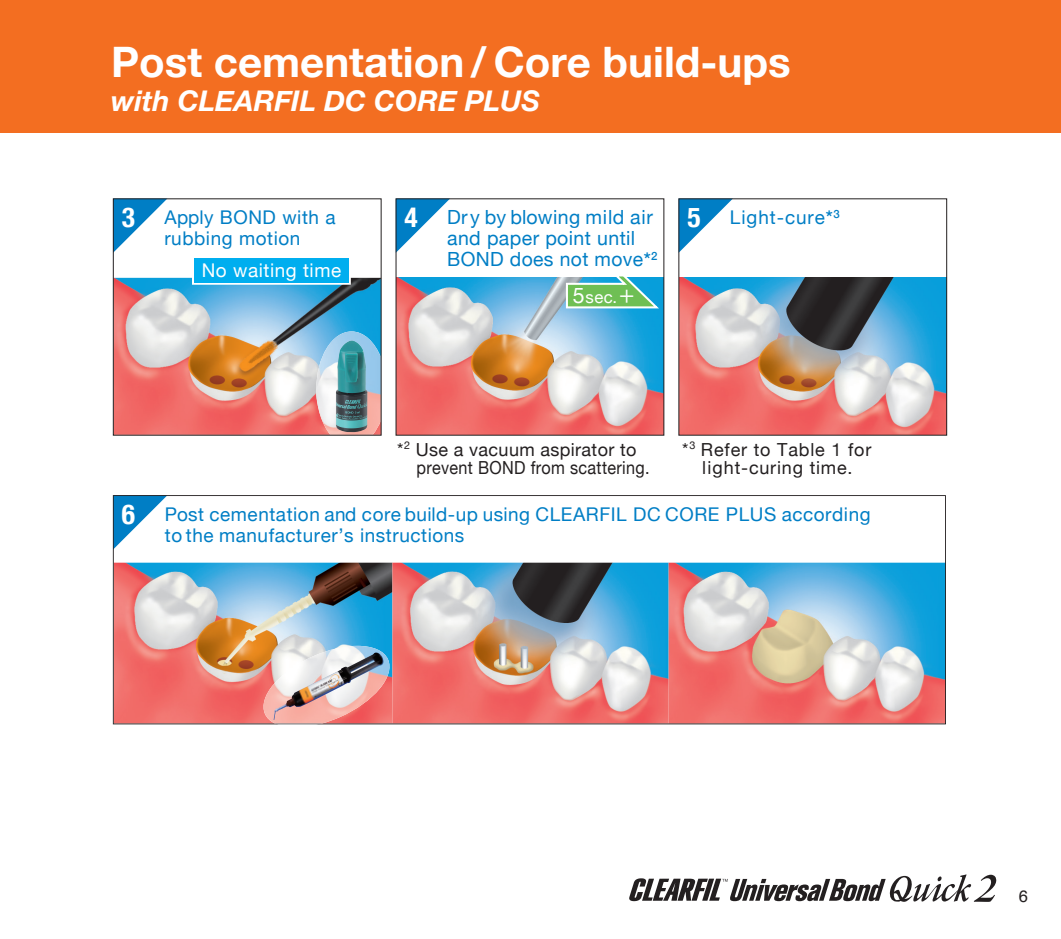
<style>
.page{position:relative;width:1061px;height:939px;background:#fff}
.page>*{position:absolute;margin:0;border:0;box-sizing:border-box;transform-origin:0 0}
.t1{font:700 42px "Helvetica Neue";color:#fff}
.t2{font:italic 700 28.5px "Helvetica Neue";color:#fff}
.t3{font:700 condensed 27.6px "Helvetica Neue";color:#fff}
.t4{font:19.5px/21px "Helvetica Neue";letter-spacing:.02em;color:#007ec5}
.t5{font:18.9px/20.4px "Helvetica Neue";letter-spacing:.03em;color:#007ec5;text-align:center}
.t6{font:18.9px "Helvetica Neue";letter-spacing:.05em;color:#007ec5}
.t7{font:18.9px "Helvetica Neue";letter-spacing:.03em;color:#fff}
.t8{font:18px/18px "Helvetica Neue";letter-spacing:.02em;color:#231f20}
.t9{font:18px/18px "Helvetica Neue";letter-spacing:.045em;color:#231f20;text-align:center}
.t10{font:16.8px "Helvetica Neue";color:#fff}
.t11{font:16.5px "Helvetica";color:#231f20}
.s1{font-weight:700;font-stretch:condensed;font-size:27.6px;color:#fff}
.s2{font-weight:500}
.s3{font-weight:500;font-size:18.9px}
.s4{font-size:21.3px}
.s5{font-family:"Koz Go Pr 6 N";font-weight:500;font-size:18px}
</style>
<div class="page">
<div style="left:0;top:0;width:1061px;height:132px;background:#f36e21"></div>
<img style="left:115px;top:278px;width:265px;height:156px">
<img style="left:398px;top:278px;width:264px;height:156px">
<img style="left:680px;top:278px;width:265px;height:156px">
<svg style="left:115px;top:200px;width:51px;height:51px"></svg>
<svg style="left:398px;top:200px;width:51px;height:51px"></svg>
<svg style="left:680px;top:200px;width:52px;height:52px"></svg>
<img style="left:316px;top:331px;width:64px;height:103px">
<svg style="left:113px;top:495px;width:833px;height:229px"></svg>
<img style="left:336px;top:340px;width:31px;height:92px">
<div style="left:192px;top:257px;width:159px;height:28px;border:4px solid #fff"></div>
<div style="left:194px;top:259px;width:155px;height:24px;background:#00aeef"></div>
<svg style="left:565px;top:276px;width:96px;height:33px;background:#70c199"></svg>
<img style="left:258px;top:646px;width:137px;height:77px">
<svg style="left:275px;top:723px;width:47px;height:2px"></svg>
<img style="left:274px;top:652px;width:110px;height:68px">
<svg style="left:629px;top:874px;width:367px;height:28px"></svg>
<h1 class="t1" style="left:111px;top:29px;width:681px">Post cementation / Core build-ups</h1>
<h2 class="t2" style="left:111px;top:79px;width:430px">with CLEARFIL DC CORE PLUS</h2>
<p class="t5" style="left:122px;top:209px;width:215px"><span class="s1">3</span> Apply BOND with a rubbing motion</p>
<h3 class="t3" style="left:405px;top:194px;width:15px">4</h3>
<p class="t6" style="left:687px;top:204px;width:154px"><span class="s1">5</span> Light-cure<span class="s2">*</span><sup>3</sup></p>
<p class="t4" style="left:447px;top:208px;width:212px">Dry by blowing mild air and paper point until<br>BOND does not move<span class="s3">*</span><sup>2</sup></p>
<p class="t7" style="left:202px;top:257px;width:141px">No waiting time</p>
<p class="t10" style="left:573px;top:285px;width:64px"><span class="s4">5</span>sec.<span class="s5">＋</span></p>
<p class="t8" style="left:416px;top:441px;width:235px;text-indent:-19px">*<sup>2</sup> Use a vacuum aspirator to prevent BOND from scattering.</p>
<p class="t9" style="left:682px;top:441px;width:191px">*<sup>3</sup> Refer to Table 1 for light-curing time.</p>
<p class="t5" style="left:165px;top:505px;width:707px;text-align:left;text-indent:-43px"><span class="s1">6</span> Post cementation and core build-up using CLEARFIL DC CORE PLUS according to the manufacturer’s instructions</p>
<p class="t11" style="left:1019px;top:883px;width:11px">6</p>
</div>
